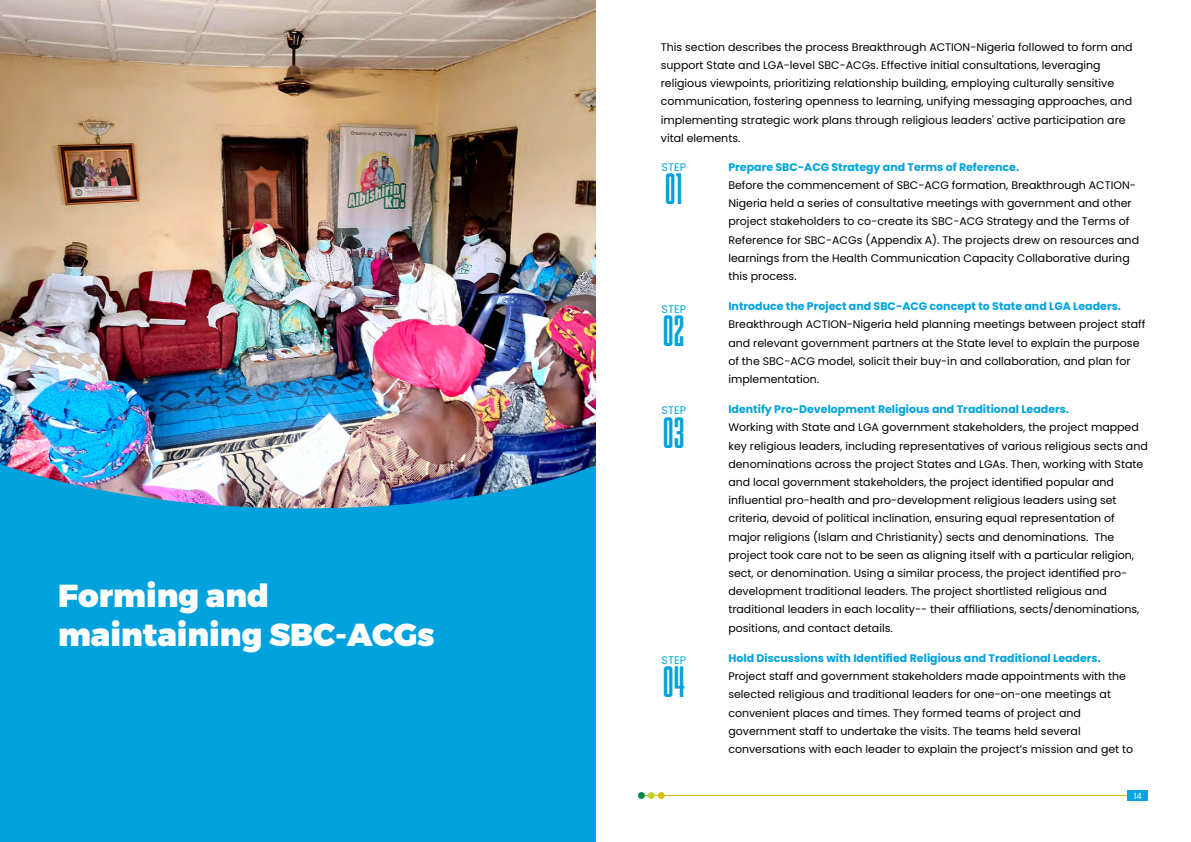
<style>
.page{position:relative;width:1191px;height:842px;background:#fff}
.page>*{position:absolute;margin:0;border:0;box-sizing:border-box;transform-origin:0 0}
.t1{font:41.7px "DELIRIUMNCV";color:#00a2dd}
.t2{font:900 31.8px/38.4px "Montserrat";color:#fff}
.t3{font:11px/18.2px "Poppins";color:#000}
.t4{font:700 11px "Poppins";color:#00a2dd}
.t5{font:11px "Poppins";color:#00a2dd}
.t6{font:8.5px "Poppins";color:#fff}
</style>
<div class="page">
<hr style="left:641px;top:795px;width:487px;height:1px;background:#d5bf00">
<div style="left:1127px;top:790px;width:21px;height:11px;background:#03a6e1"></div>
<div style="left:648px;top:792px;width:7px;height:7px;background:#c1ce2b;border-radius:50%"></div>
<div style="left:638px;top:792px;width:7px;height:7px;background:#008650;border-radius:50%"></div>
<div style="left:658px;top:792px;width:7px;height:7px;background:#d5bf00;border-radius:50%"></div>
<img style="left:0;top:0;width:595px;height:464px">
<svg style="left:0;top:464px;width:595px;height:378px;background:#0da1d9"></svg>
<h2 class="t2" style="left:58px;top:577px;width:378px">Forming and maintaining SBC-ACGs</h2>
<p class="t3" style="left:661px;top:38px;width:473px">This section describes the process Breakthrough ACTION-Nigeria followed to form and support State and LGA-level SBC-ACGs. Effective initial consultations, leveraging religious viewpoints, prioritizing relationship building, employing culturally sensitive communication, fostering openness to learning, unifying messaging approaches, and implementing strategic work plans through religious leaders' active participation are vital elements.</p>
<p class="t4" style="left:728px;top:159px;width:292px">Prepare SBC-ACG Strategy and Terms of Reference.</p>
<p class="t3" style="left:728px;top:176px;width:412px">Before the commencement of SBC-ACG formation, Breakthrough ACTION-Nigeria held a series of consultative meetings with government and other project stakeholders to co-create its SBC-ACG Strategy and the Terms of Reference for SBC-ACGs (Appendix A). The projects drew on resources and learnings from the Health Communication Capacity Collaborative during this process.</p>
<p class="t4" style="left:728px;top:299px;width:394px">Introduce the Project and SBC-ACG concept to State and LGA Leaders.</p>
<p class="t3" style="left:728px;top:315px;width:418px">Breakthrough ACTION-Nigeria held planning meetings between project staff and relevant government partners at the State level to explain the purpose of the SBC-ACG model, solicit their buy-in and collaboration, and plan for implementation.</p>
<p class="t4" style="left:728px;top:402px;width:342px">Identify Pro-Development Religious and Traditional Leaders.</p>
<p class="t3" style="left:728px;top:418px;width:421px">Working with State and LGA government stakeholders, the project mapped key religious leaders, including representatives of various religious sects and denominations across the project States and LGAs. Then, working with State and local government stakeholders, the project identified popular and influential pro-health and pro-development religious leaders using set criteria, devoid of political inclination, ensuring equal representation of major religions (Islam and Christianity) sects and denominations. The project took care not to be seen as aligning itself with a particular religion, sect, or denomination. Using a similar process, the project identified pro&shy;development traditional leaders. The project shortlisted religious and traditional leaders in each locality-- their affiliations, sects/denominations, positions, and contact details.</p>
<p class="t4" style="left:728px;top:650px;width:374px">Hold Discussions with Identified Religious and Traditional Leaders.</p>
<p class="t3" style="left:728px;top:667px;width:406px">Project staff and government stakeholders made appointments with the selected religious and traditional leaders for one-on-one meetings at convenient places and times. They formed teams of project and government staff to undertake the visits. The teams held several conversations with each leader to explain the project’s mission and get to</p>
<p class="t5" style="left:661px;top:159px;width:26px">STEP</p>
<h1 class="t1" style="left:665px;top:173px;width:19px">01</h1>
<p class="t5" style="left:661px;top:301px;width:26px">STEP</p>
<h1 class="t1" style="left:663px;top:315px;width:23px">02</h1>
<p class="t5" style="left:661px;top:402px;width:26px">STEP</p>
<h1 class="t1" style="left:663px;top:416px;width:23px">03</h1>
<p class="t5" style="left:661px;top:652px;width:26px">STEP</p>
<h1 class="t1" style="left:663px;top:666px;width:24px">04</h1>
<p class="t6" style="left:1133px;top:790px;width:10px">14</p>
</div>
